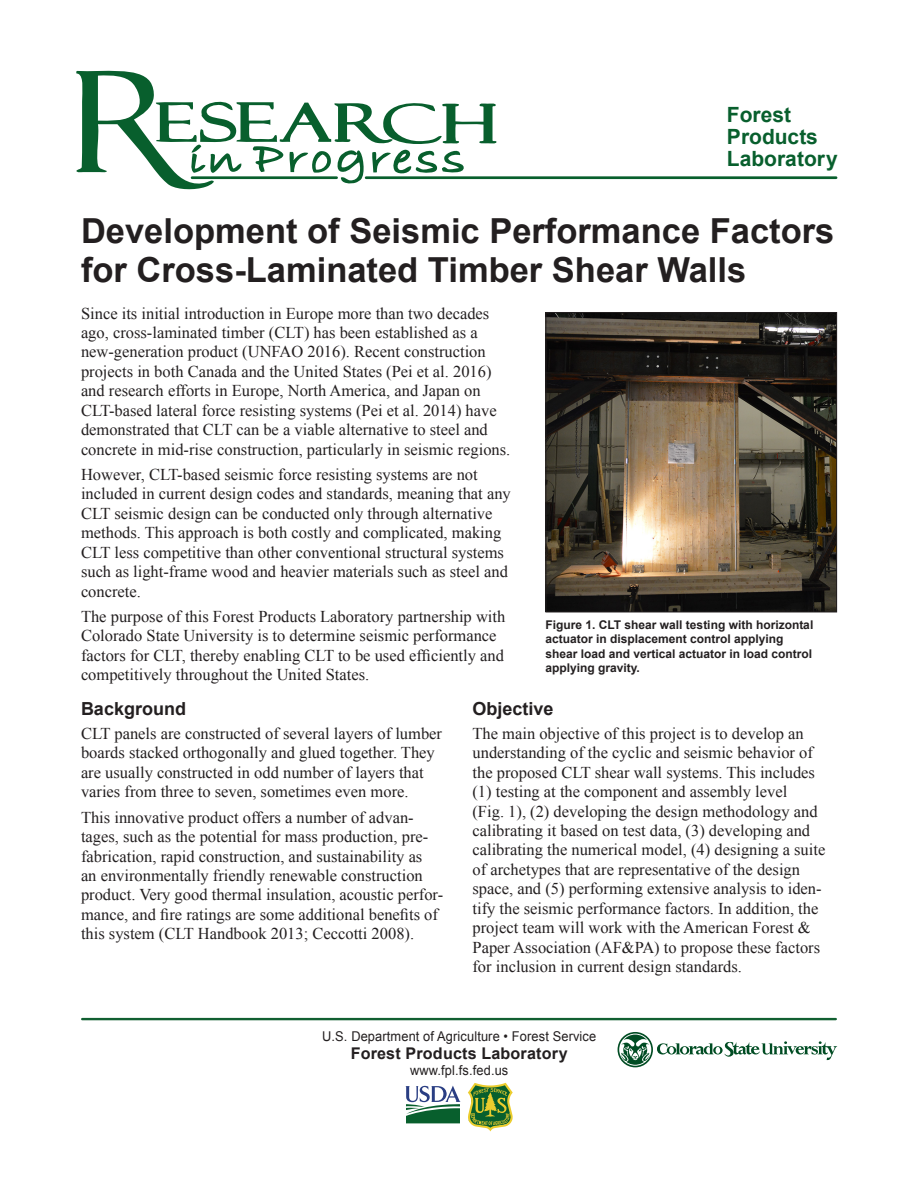
<style>
.page{position:relative;width:918px;height:1188px;background:#fff}
.page>*{position:absolute;margin:0;border:0;box-sizing:border-box;transform-origin:0 0}
.t1{font:700 34.5px/39px "Arial";color:#231f20}
.t2{font:700 21px/21.9px "Arial";color:#085f2d}
.t3{font:700 18px "Arial";color:#231f20}
.body{font:16.5px/19.5px "Times New Roman";color:#231f20}
.t4{font:700 16.2px "Arial";letter-spacing:.01em;color:#231f20}
.t5{font:13.5px "Arial";letter-spacing:.01em;color:#231f20;scale:.95 1}
.t6{font:700 12px/14.4px "Arial";color:#231f20}
</style>
<div class="page">
<hr style="left:82px;top:1018px;width:754px;height:2px;background:#115f31">
<svg style="left:405px;top:1086px;width:56px;height:37px"></svg>
<svg style="left:468px;top:1083px;width:45px;height:48px"></svg>
<svg style="left:76px;top:70px;width:421px;height:120px"></svg>
<hr style="left:192px;top:176px;width:145px;height:3px;background:#085f2d">
<hr style="left:366px;top:176px;width:470px;height:3px;background:#085f2d">
<svg style="left:657px;top:1041px;width:180px;height:19px"></svg>
<svg style="left:618px;top:1032px;width:35px;height:35px"></svg>
<svg style="left:619px;top:1034px;width:32px;height:32px"></svg>
<img style="left:548px;top:314px;width:287px;height:296px">
<div style="left:546px;top:312px;width:291px;height:300px;border:1px solid #231f20"></div>
<p class="t2" style="left:727px;top:105px;width:112px">Forest<br>Products<br>Laboratory</p>
<p class="t1" style="left:81px;top:213px;width:755px">Development of Seismic Performance Factors for Cross-Laminated Timber Shear Walls</p>
<p class="body" style="left:81px;top:303px;width:431px">Since its initial introduction in Europe more than two decades ago, cross-laminated timber (CLT) has been established as a new-generation product (UNFAO 2016). Recent construction projects in both Canada and the United States (Pei et al. 2016) and research efforts in Europe, North America, and Japan on CLT-based lateral force resisting systems (Pei et al. 2014) have demonstrated that CLT can be a viable alternative to steel and concrete in mid-rise construction, particularly in seismic regions.</p>
<p class="body" style="left:81px;top:464px;width:431px">However, CLT-based seismic force resisting systems are not included in current design codes and standards, meaning that any CLT seismic design can be conducted only through alternative methods. This approach is both costly and complicated, making CLT less competitive than other conventional structural systems such as light-frame wood and heavier materials such as steel and concrete.</p>
<p class="body" style="left:81px;top:607px;width:426px">The purpose of this Forest Products Laboratory partnership with Colorado State University is to determine seismic performance factors for CLT, thereby enabling CLT to be used efficiently and competitively throughout the United States.</p>
<h1 class="t3" style="left:81px;top:696px;width:107px">Background</h1>
<p class="body" style="left:81px;top:723px;width:363px">CLT panels are constructed of several layers of lumber boards stacked orthogonally and glued together. They are usually constructed in odd number of layers that varies from three to seven, sometimes even more.</p>
<p class="body" style="left:81px;top:807px;width:364px">This innovative product offers a number of advan&shy;tages, such as the potential for mass production, pre&shy;fabrication, rapid construction, and sustainability as<br>an environmentally friendly renewable construction product. Very good thermal insulation, acoustic perfor&shy;mance, and fire ratings are some additional benefits of this system (CLT Handbook 2013; Ceccotti 2008).</p>
<p class="t6" style="left:546px;top:618px;width:269px">Figure 1. CLT shear wall testing with horizontal actuator in displacement control applying shear load and vertical actuator in load control applying gravity.</p>
<h1 class="t3" style="left:472px;top:696px;width:83px">Objective</h1>
<p class="body" style="left:472px;top:723px;width:354px">The main objective of this project is to develop an understanding of the cyclic and seismic behavior of the proposed CLT shear wall systems. This includes (1) testing at the component and assembly level<br>(Fig. 1), (2) developing the design methodology and calibrating it based on test data, (3) developing and calibrating the numerical model, (4) designing a suite of archetypes that are representative of the design space, and (5) performing extensive analysis to iden&shy;tify the seismic performance factors. In addition, the project team will work with the American Forest &amp; Paper Association (AF&amp;PA) to propose these factors for inclusion in current design standards.</p>
<p class="t5" style="left:322px;top:1027px;width:290px">U.S. Department of Agriculture • Forest Service</p>
<p class="t4" style="left:351px;top:1042px;width:219px">Forest Products Laboratory</p>
<p class="t5" style="left:410px;top:1062px;width:105px">www.fpl.fs.fed.us</p>
</div>
